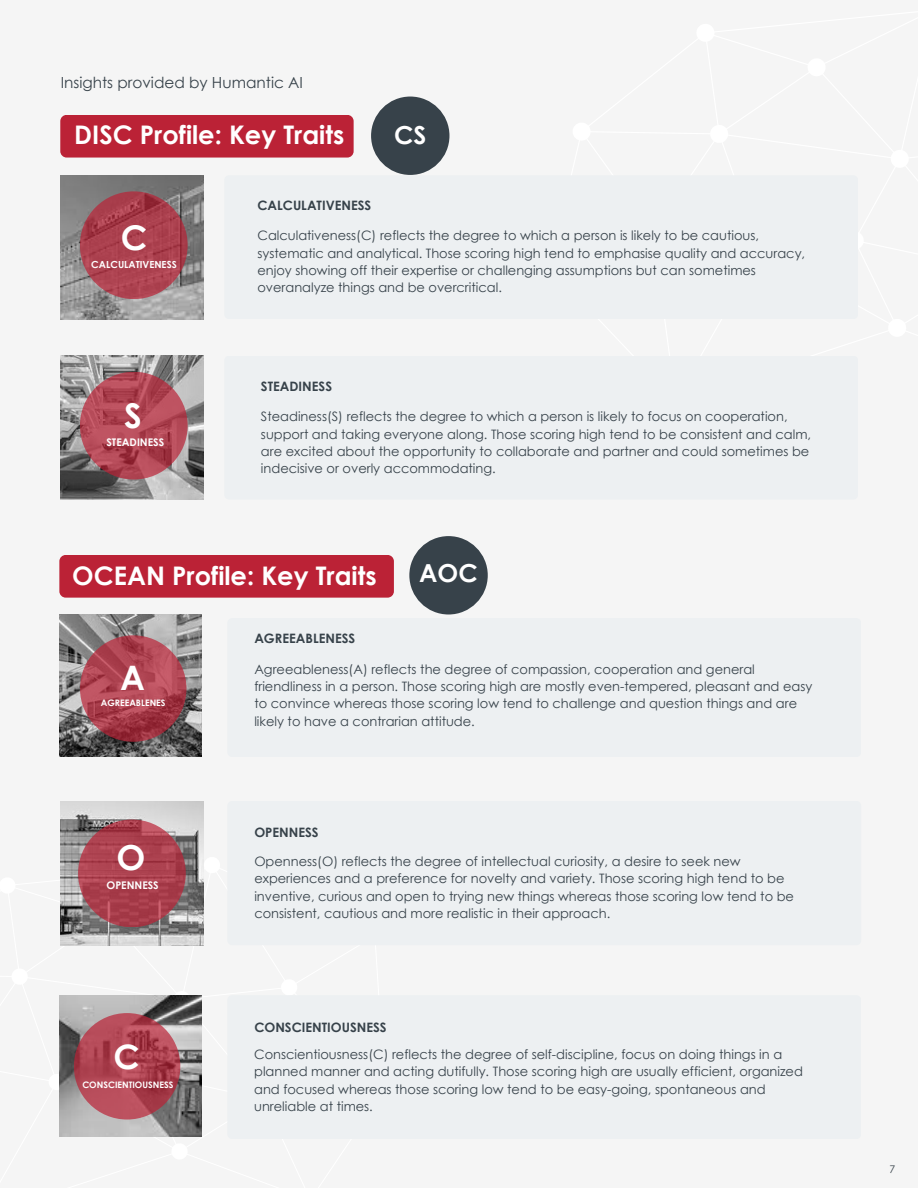
<style>
.page{position:relative;width:918px;height:1188px;background:#f5f5f5}
.page>*{position:absolute;margin:0;border:0;box-sizing:border-box;transform-origin:0 0}
.t1{font:700 34.5px "Century Gothic";color:#fff}
.t2{font:700 34.05px "Century Gothic";color:#fff}
.t3{font:700 33.75px "Century Gothic";color:#fff}
.t4{font:700 25.65px "Century Gothic";color:#fff}
.t5{font:700 24.9px "Century Gothic";color:#fff}
.t6{font:15.3px "Century Gothic";color:#37424a}
.t7{font:13.05px/17.4px "Century Gothic";color:#37424a}
.t8{font:700 13.05px "Century Gothic";color:#37424a}
.t9{font:700 10.5px "Century Gothic";color:#fff}
.t10{font:10.5px "Century Gothic";color:#37424a}
.t11{font:700 9.75px "Century Gothic";color:#fff}
.t12{font:700 9px "Century Gothic";color:#fff}
</style>
<div class="page">
<div style="left:60px;top:115px;width:294px;height:43px;background:#bb2236;border-radius:6px"></div>
<div style="left:371px;top:97px;width:78px;height:78px;background:#37424a;border-radius:50%"></div>
<img style="left:61px;top:356px;width:143px;height:144px">
<div style="left:224px;top:356px;width:634px;height:144px;background:#edf0f2;border-radius:5px"></div>
<img style="left:60px;top:801px;width:143px;height:144px">
<div style="left:59px;top:555px;width:335px;height:43px;background:#bb2236;border-radius:6px"></div>
<div style="left:409px;top:536px;width:79px;height:79px;background:#37424a;border-radius:50%"></div>
<svg style="left:78px;top:820px;width:108px;height:107px;background:#aa404e"></svg>
<img style="left:59px;top:615px;width:142px;height:142px">
<div style="left:227px;top:618px;width:634px;height:139px;background:#edf0f2;border-radius:5px"></div>
<svg style="left:80px;top:635px;width:106px;height:107px;background:#ab414f"></svg>
<img style="left:59px;top:995px;width:142px;height:142px">
<div style="left:227px;top:995px;width:634px;height:144px;background:#edf0f2;border-radius:5px"></div>
<svg style="left:74px;top:1013px;width:106px;height:107px;background:#af4553"></svg>
<div style="left:227px;top:801px;width:634px;height:144px;background:#edf0f2;border-radius:5px"></div>
<svg style="left:80px;top:372px;width:108px;height:108px;background:#b14755"></svg>
<img style="left:61px;top:175px;width:143px;height:144px">
<div style="left:224px;top:175px;width:634px;height:144px;background:#edf0f2;border-radius:5px"></div>
<svg style="left:80px;top:191px;width:108px;height:108px;background:#aa404d"></svg>
<p class="t6" style="left:61px;top:73px;width:244px">Insights provided by Humantic AI</p>
<h3 class="t4" style="left:74px;top:118px;width:272px">DISC Profile: Key Traits</h3>
<h3 class="t5" style="left:394px;top:119px;width:34px">CS</h3>
<h2 class="t2" style="left:121px;top:216px;width:28px">C</h2>
<p class="t11" style="left:91px;top:258px;width:87px">CALCULATIVENESS</p>
<h2 class="t2" style="left:124px;top:394px;width:19px">S</h2>
<p class="t9" style="left:106px;top:435px;width:59px">STEADINESS</p>
<p class="t8" style="left:257px;top:196px;width:115px">CALCULATIVENESS</p>
<p class="t7" style="left:257px;top:227px;width:549px">Calculativeness(C) reflects the degree to which a person is likely to be cautious, systematic and analytical. Those scoring high tend to emphasise quality and accuracy, enjoy showing off their expertise or challenging assumptions but can sometimes overanalyze things and be overcritical.</p>
<p class="t8" style="left:261px;top:377px;width:73px">STEADINESS</p>
<p class="t7" style="left:261px;top:408px;width:552px">Steadiness(S) reflects the degree to which a person is likely to focus on cooperation, support and taking everyone along. Those scoring high tend to be consistent and calm, are excited about the opportunity to collaborate and partner and could sometimes be indecisive or overly accommodating.</p>
<h3 class="t4" style="left:72px;top:559px;width:306px">OCEAN Profile: Key Traits</h3>
<h3 class="t5" style="left:419px;top:557px;width:60px">AOC</h3>
<h3 class="t3" style="left:120px;top:656px;width:26px">A</h3>
<p class="t12" style="left:101px;top:697px;width:66px">AGREEABLENES</p>
<h1 class="t1" style="left:117px;top:835px;width:30px">O</h1>
<p class="t9" style="left:107px;top:878px;width:54px">OPENNESS</p>
<h3 class="t3" style="left:113px;top:1035px;width:28px">C</h3>
<p class="t12" style="left:82px;top:1079px;width:93px">CONSCIENTIOUSNESS</p>
<p class="t8" style="left:254px;top:630px;width:102px">AGREEABLENESS</p>
<p class="t7" style="left:254px;top:660px;width:559px">Agreeableness(A) reflects the degree of compassion, cooperation and general friendliness in a person. Those scoring high are mostly even-tempered, pleasant and easy to convince whereas those scoring low tend to challenge and question things and are likely to have a contrarian attitude.</p>
<p class="t8" style="left:254px;top:824px;width:66px">OPENNESS</p>
<p class="t7" style="left:254px;top:852px;width:541px">Openness(O) reflects the degree of intellectual curiosity, a desire to seek new experiences and a preference for novelty and variety. Those scoring high tend to be inventive, curious and open to trying new things whereas those scoring low tend to be consistent, cautious and more realistic in their approach.</p>
<p class="t8" style="left:254px;top:1019px;width:134px">CONSCIENTIOUSNESS</p>
<p class="t7" style="left:254px;top:1045px;width:550px">Conscientiousness(C) reflects the degree of self-discipline, focus on doing things in a planned manner and acting dutifully. Those scoring high are usually efficient, organized and focused whereas those scoring low tend to be easy-going, spontaneous and unreliable at times.</p>
<p class="t10" style="left:889px;top:1163px;width:7px">7</p>
</div>
